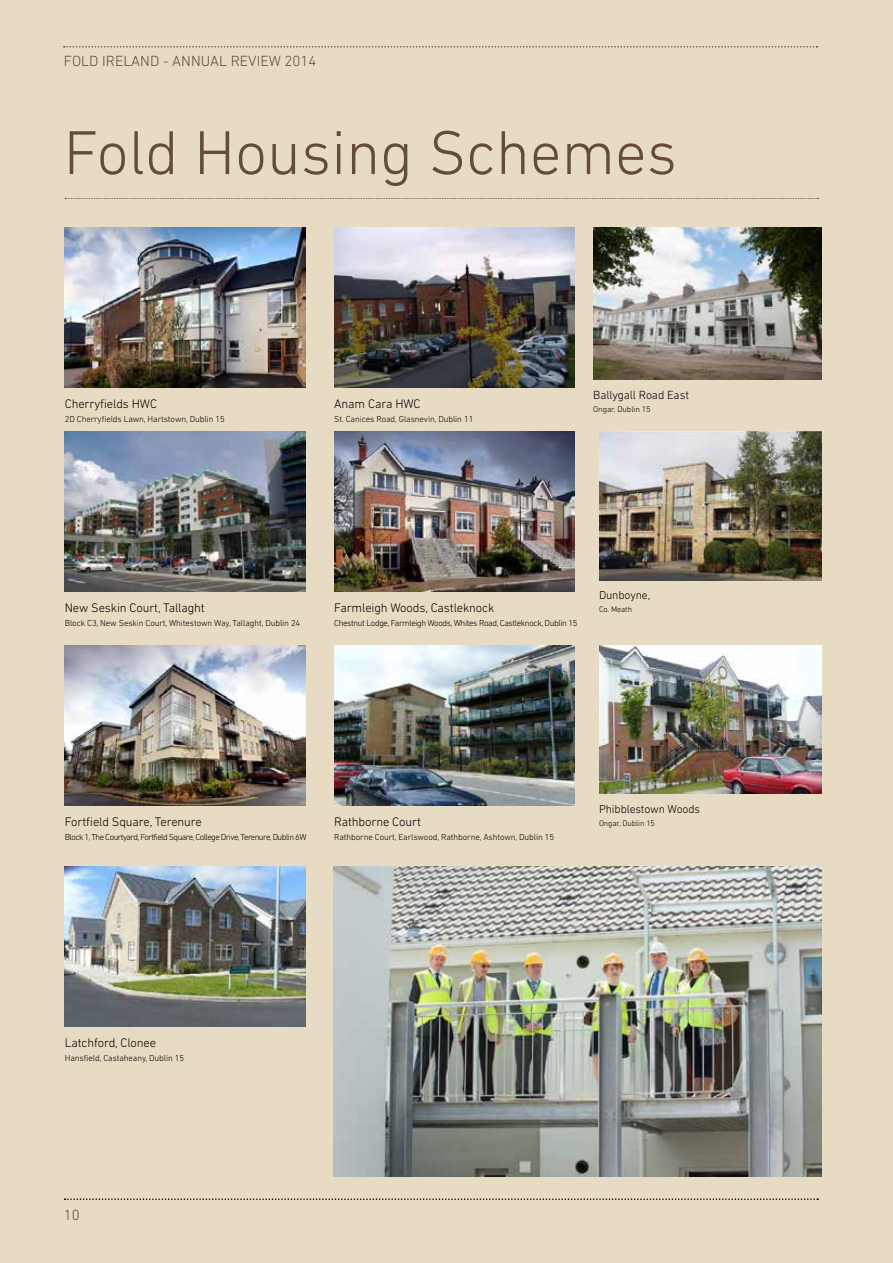
<style>
.page{position:relative;width:893px;height:1263px;background:#e8dbc3}
.page>*{position:absolute;margin:0;border:0;box-sizing:border-box;transform-origin:0 0}
.t1{font:300 63px "DIN Next LT Pro";color:#654c39}
.t2{font:300 15px "DIN Next LT Pro";color:#654c39}
.t3{font:300 12.6px "DIN Next LT Pro";letter-spacing:-.01em;color:#000}
.t4{font:300 12px "DIN Next LT Pro";letter-spacing:-.01em;color:#000}
.t5{font:300 11.7px "DIN Next LT Pro";letter-spacing:-.01em;color:#000}
.t6{font:300 8.85px "DIN Next LT Pro";letter-spacing:-.01em;color:#000}
.t7{font:300 8.85px "DIN Next LT Pro";letter-spacing:-.06em;color:#000}
.t8{font:300 8.85px "DIN Next LT Pro";letter-spacing:-.04em;color:#000}
.t9{font:300 8.4px "DIN Next LT Pro";letter-spacing:-.01em;color:#000}
.t10{font:300 8.25px "DIN Next LT Pro";letter-spacing:-.01em;color:#000}
</style>
<div class="page">
<svg style="left:65px;top:1198px;width:753px;height:2px"></svg>
<svg style="left:65px;top:198px;width:754px;height:1px"></svg>
<svg style="left:64px;top:46px;width:753px;height:2px"></svg>
<img style="left:599px;top:432px;width:223px;height:148px">
<img style="left:593px;top:227px;width:229px;height:153px">
<img style="left:65px;top:227px;width:241px;height:161px">
<img style="left:334px;top:227px;width:241px;height:161px">
<img style="left:65px;top:432px;width:241px;height:160px">
<img style="left:334px;top:432px;width:241px;height:160px">
<img style="left:65px;top:646px;width:241px;height:160px">
<img style="left:334px;top:646px;width:241px;height:160px">
<img style="left:599px;top:646px;width:223px;height:148px">
<img style="left:65px;top:867px;width:241px;height:160px">
<img style="left:334px;top:867px;width:488px;height:309px">
<h2 class="t2" style="left:64px;top:52px;width:254px">FOLD IRELAND - ANNUAL REVIEW 2014</h2>
<h1 class="t1" style="left:64px;top:116px;width:615px">Fold Housing Schemes</h1>
<h3 class="t3" style="left:65px;top:396px;width:94px">Cherryfields HWC</h3>
<p class="t6" style="left:65px;top:414px;width:161px">2D Cherryfields Lawn, Hartstown, Dublin 15</p>
<h3 class="t3" style="left:334px;top:396px;width:88px">Anam Cara HWC</h3>
<p class="t6" style="left:334px;top:414px;width:141px">St. Canices Road, Glasnevin, Dublin 11</p>
<h3 class="t4" style="left:593px;top:388px;width:97px">Ballygall Road East</h3>
<p class="t9" style="left:593px;top:404px;width:59px">Ongar, Dublin 15</p>
<h3 class="t3" style="left:65px;top:601px;width:142px">New Seskin Court, Tallaght</h3>
<p class="t6" style="left:65px;top:618px;width:237px">Block C3, New Seskin Court, Whitestown Way, Tallaght, Dublin 24</p>
<h3 class="t3" style="left:334px;top:601px;width:162px">Farmleigh Woods, Castleknock</h3>
<p class="t8" style="left:334px;top:618px;width:245px">Chestnut Lodge, Farmleigh Woods, Whites Road, Castleknock, Dublin 15</p>
<h3 class="t5" style="left:599px;top:588px;width:53px">Dunboyne,</h3>
<p class="t10" style="left:599px;top:604px;width:35px">Co. Meath</p>
<h3 class="t3" style="left:65px;top:814px;width:139px">Fortfield Square, Terenure</h3>
<p class="t7" style="left:65px;top:832px;width:243px">Block 1, The Courtyard, Fortfield Square, College Drive, Terenure, Dublin 6W</p>
<h3 class="t3" style="left:334px;top:814px;width:88px">Rathborne Court</h3>
<p class="t6" style="left:334px;top:832px;width:222px">Rathborne Court, Earlswood, Rathborne, Ashtown, Dublin 15</p>
<h3 class="t5" style="left:599px;top:802px;width:103px">Phibblestown Woods</h3>
<p class="t10" style="left:599px;top:818px;width:57px">Ongar, Dublin 15</p>
<h3 class="t3" style="left:65px;top:1035px;width:93px">Latchford, Clonee</h3>
<p class="t6" style="left:65px;top:1053px;width:121px">Hansfield, Castaheany, Dublin 15</p>
<h2 class="t2" style="left:64px;top:1206px;width:17px">10</h2>
</div>
